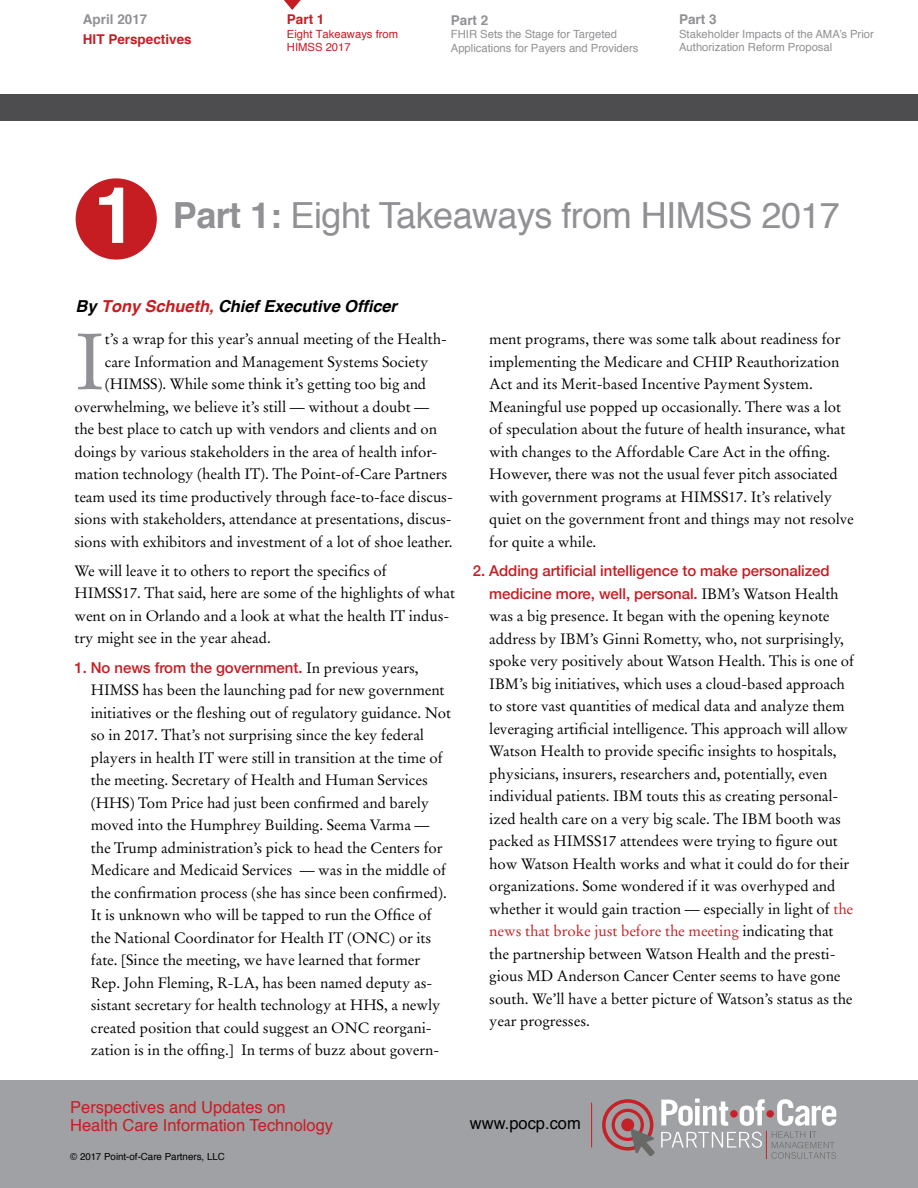
<style>
.page{position:relative;width:918px;height:1188px;background:#fff}
.page>*{position:absolute;margin:0;border:0;box-sizing:border-box;transform-origin:0 0}
.t1{font:79.2px "Stempel Garamond";color:#919195}
.t2{font:700 78px "Helvetica";color:#fff}
.t3{font:36px "Helvetica";letter-spacing:-.015em;color:#919195}
.t4{font:16.5px/18px "Helvetica";color:#c61d23}
.t5{font:italic 700 16.5px "Helvetica";letter-spacing:-.005em;color:#000}
.t6{font:16.5px "Helvetica";color:#000}
.t7{font:15px/22.5px "Stempel Garamond";letter-spacing:-.005em;color:#000}
.t8{font:500 15px/22.5px "Helvetica Neue";letter-spacing:-.005em;color:#c61d23}
.t9{font:700 13.5px "Helvetica";color:#c61d23}
.t10{font:700 13.5px "Helvetica";color:#919195}
.t11{font:11.25px/13.5px "Helvetica";color:#919195}
.t12{font:11.25px/13.5px "Helvetica";color:#c61d23}
.t13{font:9.75px "Helvetica";color:#000}
.s1{font-weight:700}
.s2{color:#c61d23}
.s3{font-family:"Stempel Garamond";font-weight:400;color:#000}
</style>
<div class="page">
<div style="left:0;top:94px;width:918px;height:28px;background:#4d4d4f"></div>
<div style="left:0;top:1080px;width:918px;height:108px;background:#a0a1a4"></div>
<hr style="left:591px;top:1103px;width:1px;height:45px;background:#c61d23">
<svg style="left:661px;top:1098px;width:175px;height:61px"></svg>
<svg style="left:602px;top:1099px;width:53px;height:57px"></svg>
<svg style="left:284px;top:0;width:17px;height:10px"></svg>
<div style="left:76px;top:178px;width:81px;height:82px;background:#c61d23;border-radius:50%"></div>
<p class="t10" style="left:83px;top:9px;width:66px">April 2017</p>
<p class="t9" style="left:83px;top:28px;width:110px">HIT Perspectives</p>
<p class="t9" style="left:287px;top:9px;width:39px">Part 1</p>
<p class="t12" style="left:287px;top:28px;width:113px">Eight Takeaways from<br>HIMSS 2017</p>
<p class="t10" style="left:451px;top:9px;width:39px">Part 2</p>
<p class="t11" style="left:451px;top:28px;width:189px">FHIR Sets the Stage for Targeted<br>Applications for Payers and Providers</p>
<p class="t10" style="left:679px;top:9px;width:39px">Part 3</p>
<p class="t11" style="left:679px;top:28px;width:196px">Stakeholder Impacts of the AMA’s Prior<br>Authorization Reform Proposal</p>
<h2 class="t2" style="left:94px;top:152px;width:45px">1</h2>
<h3 class="t3" style="left:173px;top:187px;width:669px"><span class="s1">Part 1:</span> Eight Takeaways from HIMSS 2017</h3>
<p class="t5" style="left:76px;top:292px;width:323px">By <span class="s2">Tony Schueth,</span> Chief Executive Officer</p>
<h1 class="t1" style="left:74px;top:314px;width:32px">I</h1>
<p class="t7" style="left:105px;top:328px;width:344px">t’s a wrap for this year’s annual meeting of the Health-</p>
<p class="t7" style="left:105px;top:350px;width:325px">care Information and Management Systems Society</p>
<p class="t7" style="left:105px;top:373px;width:323px">(HIMSS). While some think it’s getting too big and</p>
<p class="t7" style="left:74px;top:395px;width:356px">overwhelming, we believe it’s still — without a doubt —</p>
<p class="t7" style="left:74px;top:418px;width:364px">the best place to catch up with vendors and clients and on</p>
<p class="t7" style="left:74px;top:440px;width:364px">doings by various stakeholders in the area of health infor-</p>
<p class="t7" style="left:74px;top:463px;width:374px">mation technology (health IT). The Point-of-Care Partners</p>
<p class="t7" style="left:74px;top:485px;width:380px">team used its time productively through face-to-face discus-</p>
<p class="t7" style="left:74px;top:508px;width:379px">sions with stakeholders, attendance at presentations, discus-</p>
<p class="t7" style="left:74px;top:530px;width:380px">sions with exhibitors and investment of a lot of shoe leather.</p>
<p class="t7" style="left:74px;top:559px;width:382px">We will leave it to others to report the specifics of HIMSS17. That said, here are some of the highlights of what went on in Orlando and a look at what the health IT indus&shy;try might see in the year ahead.</p>
<p class="t8" style="left:74px;top:655px;width:346px">1. No news from the government. <span class="s3">In previous years,</span></p>
<p class="t7" style="left:91px;top:679px;width:362px">HIMSS has been the launching pad for new government initiatives or the fleshing out of regulatory guidance. Not so in 2017. That’s not surprising since the key federal players in health IT were still in transition at the time of the meeting. Secretary of Health and Human Services (HHS) Tom Price had just been confirmed and barely moved into the Humphrey Building. Seema Varma — the Trump administration’s pick to head the Centers for Medicare and Medicaid Services — was in the middle of the confirmation process (she has since been confirmed).<br>It is unknown who will be tapped to run the Office of the National Coordinator for Health IT (ONC) or its fate. [Since the meeting, we have learned that former Rep. John Fleming, R-LA, has been named deputy as&shy;sistant secretary for health technology at HHS, a newly created position that could suggest an ONC reorgani&shy;zation is in the offing.] In terms of buzz about govern-</p>
<p class="t7" style="left:489px;top:328px;width:366px">ment programs, there was some talk about readiness for implementing the Medicare and CHIP Reauthorization Act and its Merit-based Incentive Payment System.<br>Meaningful use popped up occasionally. There was a lot of speculation about the future of health insurance, what with changes to the Affordable Care Act in the offing.<br>However, there was not the usual fever pitch associated with government programs at HIMSS17. It’s relatively quiet on the government front and things may not resolve for quite a while.</p>
<p class="t8" style="left:489px;top:558px;width:351px;text-indent:-16px">2. Adding artificial intelligence to make personalized medicine more, well, personal. <span class="s3">IBM’s Watson Health</span></p>
<p class="t7" style="left:489px;top:605px;width:366px">was a big presence. It began with the opening keynote address by IBM’s Ginni Rometty, who, not surprisingly, spoke very positively about Watson Health. This is one of IBM’s big initiatives, which uses a cloud-based approach to store vast quantities of medical data and analyze them leveraging artificial intelligence. This approach will allow Watson Health to provide specific insights to hospitals, physicians, insurers, researchers and, potentially, even individual patients. IBM touts this as creating personal&shy;ized health care on a very big scale. The IBM booth was packed as HIMSS17 attendees were trying to figure out how Watson Health works and what it could do for their organizations. Some wondered if it was overhyped and whether it would gain traction — especially in light of <span class="s2">the news that broke just before the meeting</span> indicating that the partnership between Watson Health and the presti&shy;gious MD Anderson Cancer Center seems to have gone south. We’ll have a better picture of Watson’s status as the year progresses.</p>
<p class="t4" style="left:70px;top:1098px;width:264px">Perspectives and Updates on<br>Health Care Information Technology</p>
<p class="t13" style="left:70px;top:1149px;width:156px">© 2017 Point-of-Care Partners, LLC</p>
<p class="t6" style="left:470px;top:1111px;width:112px">www.pocp.com</p>
</div>
